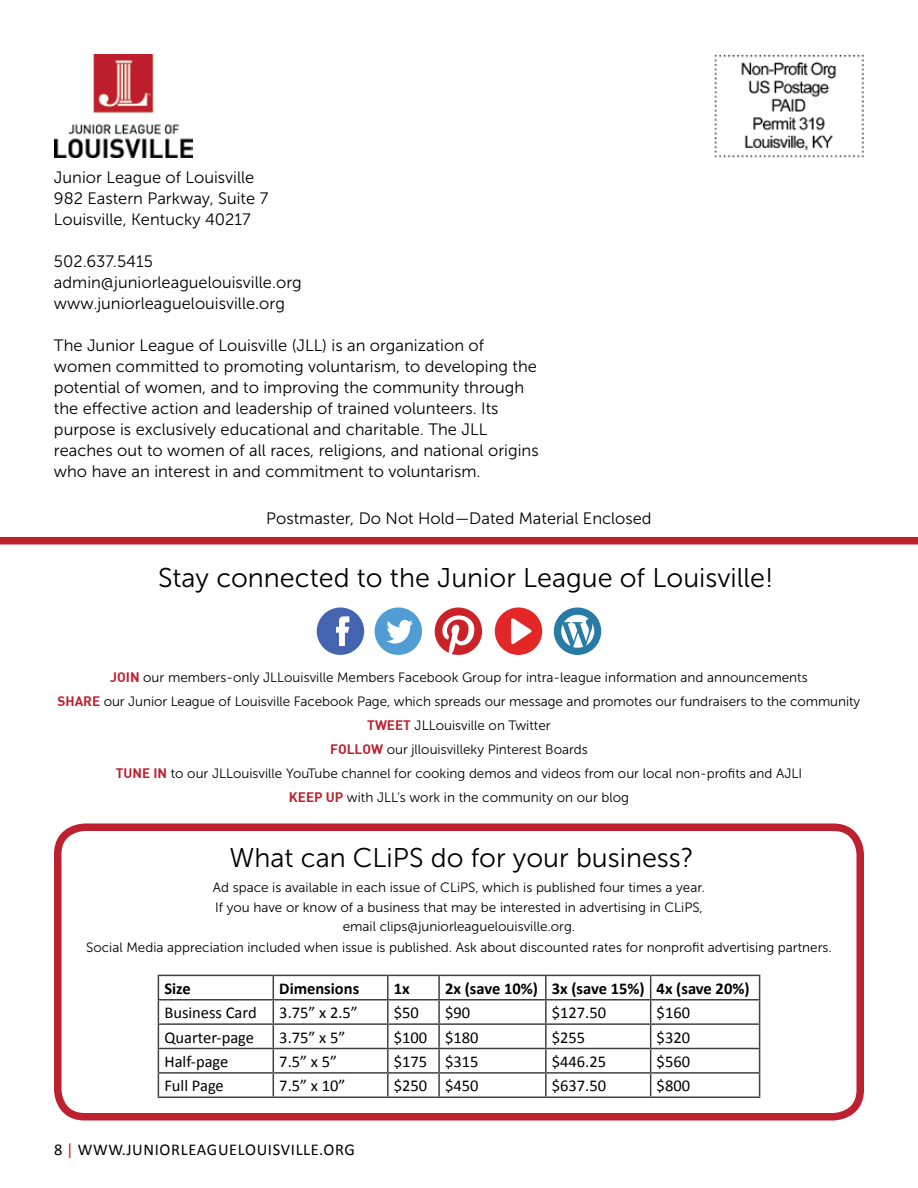
<style>
.page{position:relative;width:918px;height:1188px;background:#fff}
.page>*{position:absolute;margin:0;border:0;box-sizing:border-box;transform-origin:0 0}
.t1{font:27px "Museo Sans 300";color:#000}
.t2{font:16.5px/21px "Museo Sans 300";color:#000005}
.t3{font:16.5px "Calibri";color:#000}
.t4{font:700 16.5px "Calibri";color:#000}
.t5{font:16.5px "Calibri";letter-spacing:.04em;color:#000005}
.t6{font:13.5px/24px "Museo Sans 300";color:#000005;text-align:center}
.s1{font-family:"DIN Bold";color:#bd202e}
.s2{color:#bd202e}
</style>
<div class="page">
<div style="left:54px;top:824px;width:810px;height:296px;border:8px solid #bd202e;border-radius:27px"></div>
<div style="left:0;top:537px;width:918px;height:7px;background:#bd202e"></div>
<img style="left:714px;top:54px;width:150px;height:104px">
<img style="left:54px;top:54px;width:139px;height:103px">
<hr style="left:387px;top:1001px;width:2px;height:22px;background:#414042">
<hr style="left:438px;top:1001px;width:2px;height:22px;background:#414042">
<hr style="left:545px;top:1001px;width:2px;height:22px;background:#414042">
<hr style="left:158px;top:1023px;width:115px;height:2px;background:#414042">
<hr style="left:273px;top:1023px;width:115px;height:2px;background:#414042">
<hr style="left:388px;top:1023px;width:51px;height:2px;background:#414042">
<hr style="left:387px;top:1025px;width:2px;height:23px;background:#414042">
<hr style="left:439px;top:1023px;width:107px;height:2px;background:#414042">
<hr style="left:438px;top:1025px;width:2px;height:23px;background:#414042">
<hr style="left:546px;top:1023px;width:105px;height:2px;background:#414042">
<hr style="left:545px;top:1025px;width:2px;height:23px;background:#414042">
<hr style="left:651px;top:1023px;width:109px;height:2px;background:#414042">
<hr style="left:158px;top:1048px;width:115px;height:1px;background:#414042">
<hr style="left:273px;top:1048px;width:115px;height:1px;background:#414042">
<hr style="left:388px;top:1048px;width:51px;height:1px;background:#414042">
<hr style="left:387px;top:1049px;width:2px;height:23px;background:#414042">
<hr style="left:439px;top:1048px;width:107px;height:1px;background:#414042">
<hr style="left:438px;top:1049px;width:2px;height:23px;background:#414042">
<hr style="left:546px;top:1048px;width:105px;height:1px;background:#414042">
<hr style="left:545px;top:1049px;width:2px;height:23px;background:#414042">
<hr style="left:651px;top:1048px;width:109px;height:1px;background:#414042">
<hr style="left:158px;top:1072px;width:115px;height:2px;background:#414042">
<hr style="left:273px;top:1072px;width:115px;height:2px;background:#414042">
<hr style="left:388px;top:1072px;width:51px;height:2px;background:#414042">
<hr style="left:387px;top:1074px;width:2px;height:23px;background:#414042">
<hr style="left:439px;top:1072px;width:107px;height:2px;background:#414042">
<hr style="left:438px;top:1074px;width:2px;height:23px;background:#414042">
<hr style="left:546px;top:1072px;width:105px;height:2px;background:#414042">
<hr style="left:545px;top:1074px;width:2px;height:23px;background:#414042">
<hr style="left:651px;top:1072px;width:109px;height:2px;background:#414042">
<hr style="left:158px;top:1097px;width:115px;height:1px;background:#414042">
<hr style="left:273px;top:1097px;width:115px;height:1px;background:#414042">
<hr style="left:388px;top:1097px;width:51px;height:1px;background:#414042">
<hr style="left:439px;top:1097px;width:107px;height:1px;background:#414042">
<hr style="left:546px;top:1097px;width:105px;height:1px;background:#414042">
<hr style="left:651px;top:1097px;width:109px;height:1px;background:#414042">
<hr style="left:158px;top:975px;width:115px;height:1px;background:#414042">
<svg style="left:158px;top:976px;width:1px;height:121px"></svg>
<hr style="left:273px;top:975px;width:115px;height:1px;background:#414042">
<svg style="left:273px;top:976px;width:1px;height:121px"></svg>
<hr style="left:388px;top:975px;width:51px;height:1px;background:#414042">
<hr style="left:387px;top:976px;width:2px;height:23px;background:#414042">
<hr style="left:439px;top:975px;width:107px;height:1px;background:#414042">
<hr style="left:438px;top:976px;width:2px;height:23px;background:#414042">
<hr style="left:546px;top:975px;width:105px;height:1px;background:#414042">
<hr style="left:545px;top:976px;width:2px;height:23px;background:#414042">
<hr style="left:651px;top:975px;width:109px;height:1px;background:#414042">
<svg style="left:650px;top:976px;width:1px;height:121px"></svg>
<svg style="left:759px;top:976px;width:1px;height:121px"></svg>
<hr style="left:158px;top:999px;width:115px;height:2px;background:#414042">
<hr style="left:273px;top:999px;width:115px;height:2px;background:#414042">
<hr style="left:388px;top:999px;width:51px;height:2px;background:#414042">
<hr style="left:439px;top:999px;width:107px;height:2px;background:#414042">
<hr style="left:546px;top:999px;width:105px;height:2px;background:#414042">
<hr style="left:651px;top:999px;width:109px;height:2px;background:#414042">
<svg style="left:317px;top:608px;width:47px;height:47px"></svg>
<svg style="left:375px;top:608px;width:47px;height:47px"></svg>
<svg style="left:435px;top:608px;width:47px;height:47px"></svg>
<svg style="left:495px;top:608px;width:47px;height:47px"></svg>
<svg style="left:554px;top:608px;width:47px;height:47px"></svg>
<p class="t2" style="left:54px;top:167px;width:216px">Junior League of Louisville<br>982 Eastern Parkway, Suite 7<br>Louisville, Kentucky 40217</p>
<p class="t2" style="left:54px;top:251px;width:249px">502.637.5415 admin@juniorleaguelouisville.org www.juniorleaguelouisville.org</p>
<p class="t2" style="left:54px;top:335px;width:486px">The Junior League of Louisville (JLL) is an organization of women committed to promoting voluntarism, to developing the potential of women, and to improving the community through the effective action and leadership of trained volunteers. Its purpose is exclusively educational and charitable. The JLL reaches out to women of all races, religions, and national origins who have an interest in and commitment to voluntarism.</p>
<p class="t2" style="left:266px;top:508px;width:387px">Postmaster, Do Not Hold—Dated Material Enclosed</p>
<h1 class="t1" style="left:158px;top:563px;width:617px">Stay connected to the Junior League of Louisville!</h1>
<p class="t6" style="left:58px;top:665px;width:804px"><span class="s1">JOIN</span> our members-only JLLouisville Members Facebook Group for intra-league information and announcements<br><span class="s1">SHARE</span> our Junior League of Louisville Facebook Page, which spreads our message and promotes our fundraisers to the community <span class="s1">TWEET</span> JLLouisville on Twitter<br><span class="s1">FOLLOW</span> our jllouisvilleky Pinterest Boards<br><span class="s1">TUNE IN</span> to our JLLouisville YouTube channel for cooking demos and videos from our local non-profits and AJLI<br><span class="s1">KEEP UP</span> with JLL’s work in the community on our blog</p>
<h1 class="t1" style="left:230px;top:843px;width:466px">What can CLiPS do for your business?</h1>
<p class="t6" style="left:213px;top:878px;width:494px;line-height:19.5px">Ad space is available in each issue of CLiPS, which is published four times a year.<br>If you have or know of a business that may be interested in advertising in CLiPS, email clips@juniorleaguelouisville.org.</p>
<p class="t6" style="left:86px;top:936px;width:747px">Social Media appreciation included when issue is published. Ask about discounted rates for nonprofit advertising partners.</p>
<p class="t4" style="left:164px;top:978px;width:28px">Size</p>
<p class="t4" style="left:279px;top:978px;width:81px">Dimensions</p>
<p class="t4" style="left:394px;top:978px;width:17px">1x</p>
<p class="t4" style="left:445px;top:978px;width:306px">2x (save 10%) 3x (save 15%) 4x (save 20%)</p>
<p class="t3" style="left:164px;top:1002px;width:94px">Business Card</p>
<p class="t3" style="left:279px;top:1002px;width:80px">3.75” x 2.5”</p>
<p class="t3" style="left:394px;top:1002px;width:27px">$50</p>
<p class="t3" style="left:445px;top:1002px;width:27px">$90</p>
<p class="t3" style="left:552px;top:1002px;width:56px">$127.50</p>
<p class="t3" style="left:657px;top:1002px;width:35px">$160</p>
<p class="t3" style="left:164px;top:1027px;width:91px">Quarter-page</p>
<p class="t3" style="left:279px;top:1027px;width:68px">3.75” x 5”</p>
<p class="t3" style="left:394px;top:1027px;width:86px">$100 $180</p>
<p class="t3" style="left:552px;top:1027px;width:35px">$255</p>
<p class="t3" style="left:657px;top:1027px;width:35px">$320</p>
<p class="t3" style="left:164px;top:1051px;width:66px">Half-page</p>
<p class="t3" style="left:279px;top:1051px;width:59px">7.5” x 5”</p>
<p class="t3" style="left:394px;top:1051px;width:86px">$175 $315</p>
<p class="t3" style="left:552px;top:1051px;width:56px">$446.25</p>
<p class="t3" style="left:657px;top:1051px;width:35px">$560</p>
<p class="t3" style="left:164px;top:1075px;width:61px">Full Page</p>
<p class="t3" style="left:279px;top:1075px;width:68px">7.5” x 10”</p>
<p class="t3" style="left:394px;top:1075px;width:86px">$250 $450</p>
<p class="t3" style="left:552px;top:1075px;width:56px">$637.50</p>
<p class="t3" style="left:657px;top:1075px;width:35px">$800</p>
<p class="t5" style="left:54px;top:1139px;width:302px">8 <span class="s2">|</span> WWW.JUNIORLEAGUELOUISVILLE.ORG</p>
</div>
